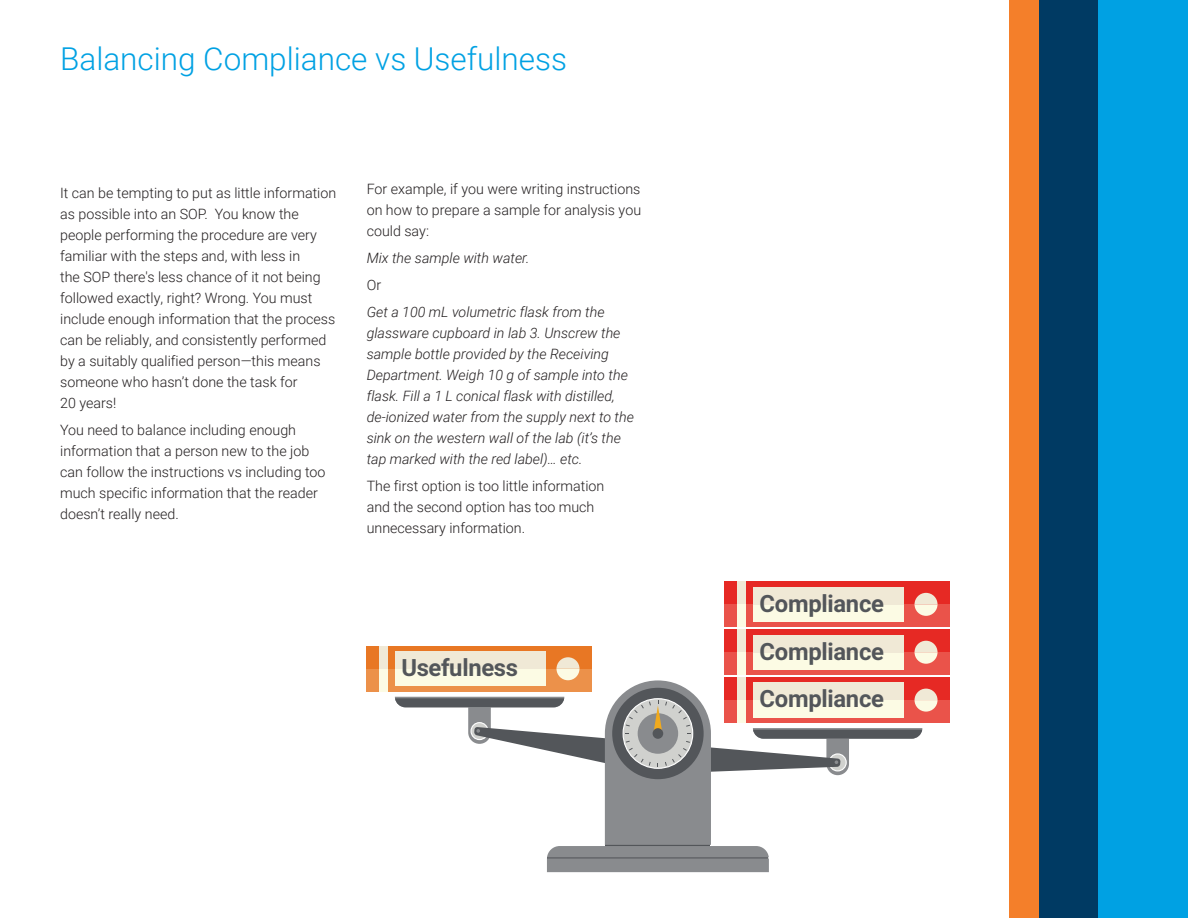
<style>
.page{position:relative;width:1188px;height:918px;background:#fff}
.page>*{position:absolute;margin:0;border:0;box-sizing:border-box;transform-origin:0 0}
.t1{font:300 31.5px "Roboto";color:#00a1e3}
.t2{font:700 23.85px/47.8px "Roboto";letter-spacing:-.01em;color:#53565a;text-align:justify}
.t3{font:300 14.25px/21px "Roboto";color:#231f20}
.t4{font:italic 300 14.25px/21px "Roboto";color:#231f20}
</style>
<div class="page">
<div style="left:1039px;top:0;width:60px;height:918px;background:#003a63"></div>
<div style="left:1099px;top:0;width:89px;height:918px;background:#00a1e3"></div>
<div style="left:1009px;top:0;width:30px;height:918px;background:#f47f2a"></div>
<div style="left:367px;top:669px;width:225px;height:23px;background:#ec914a"></div>
<div style="left:367px;top:646px;width:225px;height:23px;background:#e87724"></div>
<div style="left:379px;top:669px;width:9px;height:23px;background:#fcfbe4"></div>
<div style="left:379px;top:646px;width:9px;height:23px;background:#f0e9d6"></div>
<div style="left:725px;top:604px;width:225px;height:23px;background:#ea534a"></div>
<div style="left:725px;top:582px;width:225px;height:22px;background:#e62924"></div>
<div style="left:737px;top:604px;width:9px;height:23px;background:#fcfbe4"></div>
<div style="left:737px;top:582px;width:9px;height:22px;background:#f0e9d6"></div>
<div style="left:753px;top:604px;width:150px;height:18px;background:#fcfbe4"></div>
<div style="left:753px;top:587px;width:150px;height:17px;background:#f0e9d6"></div>
<svg style="left:915px;top:593px;width:23px;height:23px"></svg>
<div style="left:725px;top:652px;width:225px;height:23px;background:#ea534a"></div>
<div style="left:725px;top:629px;width:225px;height:23px;background:#e62924"></div>
<div style="left:737px;top:629px;width:9px;height:23px;background:#f0e9d6"></div>
<div style="left:725px;top:700px;width:225px;height:23px;background:#ea534a"></div>
<div style="left:725px;top:677px;width:225px;height:23px;background:#e62924"></div>
<svg style="left:395px;top:641px;width:543px;height:231px"></svg>
<div style="left:653px;top:728px;width:10px;height:11px;background:#53565a;border-radius:50%"></div>
<div style="left:753px;top:652px;width:150px;height:17px;background:#fcfbe4"></div>
<div style="left:753px;top:635px;width:150px;height:17px;background:#f0e9d6"></div>
<div style="left:753px;top:700px;width:150px;height:17px;background:#fcfbe4"></div>
<div style="left:753px;top:683px;width:150px;height:17px;background:#f0e9d6"></div>
<h1 class="t1" style="left:60px;top:36px;width:508px">Balancing Compliance vs Usefulness</h1>
<p class="t3" style="left:60px;top:182px;width:278px">It can be tempting to put as little information as possible into an SOP. You know the people performing the procedure are very familiar with the steps and, with less in<br>the SOP there's less chance of it not being followed exactly, right? Wrong. You must include enough information that the process can be reliably, and consistently performed by a suitably qualified person—this means someone who hasn’t done the task for<br>20 years!</p>
<p class="t3" style="left:60px;top:419px;width:267px">You need to balance including enough information that a person new to the job can follow the instructions vs including too much specific information that the reader doesn’t really need.</p>
<p class="t3" style="left:367px;top:177px;width:276px;text-align:justify">For example, if you were writing instructions on how to prepare a sample for analysis you could say:</p>
<p class="t4" style="left:367px;top:247px;width:164px">Mix the sample with water.</p>
<p class="t3" style="left:367px;top:274px;width:16px">Or</p>
<p class="t4" style="left:367px;top:301px;width:269px">Get a 100 mL volumetric flask from the glassware cupboard in lab 3. Unscrew the sample bottle provided by the Receiving Department. Weigh 10 g of sample into the flask. Fill a 1 L conical flask with distilled, de-ionized water from the supply next to the sink on the western wall of the lab (it’s the tap marked with the red label)… etc.</p>
<p class="t3" style="left:367px;top:475px;width:239px">The first option is too little information and the second option has too much unnecessary information.</p>
<h2 class="t2" style="left:401px;top:643px;width:118px">Usefulness</h2>
<h2 class="t2" style="left:759px;top:578px;width:126px">Compliance Compliance Compliance</h2>
</div>
